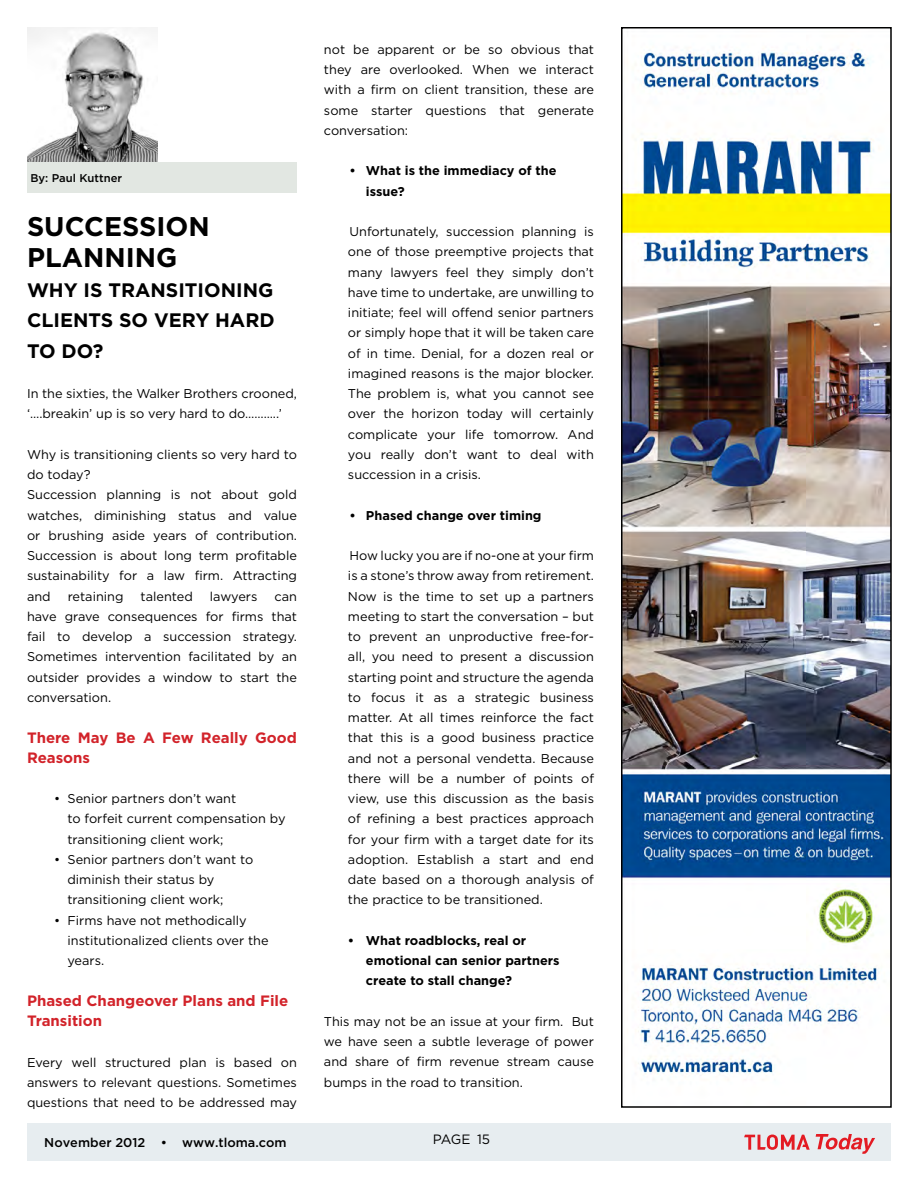
<style>
.page{position:relative;width:918px;height:1188px;background:#fff}
.page>*{position:absolute;margin:0;border:0;box-sizing:border-box;transform-origin:0 0}
.t1{font:700 27px/30.3px "Gotham";color:#000}
.t2{font:700 19.5px/30.5px "Gotham";color:#000}
.t3{font:700 15px/20.2px "Gotham";color:#d2232a}
.t4{font:13.5px "Gotham";letter-spacing:-.02em;color:#000}
.t5{font:12.75px/20.2px "Gotham";color:#000;text-align:justify}
.t6{font:700 12.75px/20.2px "Gotham";color:#000}
.t7{font:500 12.75px "Gotham";color:#000}
.t8{font:500 11.25px "Gotham";color:#000}
</style>
<div class="page">
<div style="left:27px;top:1123px;width:864px;height:38px;background:#e7edf0"></div>
<svg style="left:744px;top:1135px;width:66px;height:15px"></svg>
<svg style="left:816px;top:1134px;width:59px;height:20px"></svg>
<div style="left:27px;top:162px;width:270px;height:30px;background:#e2e7e2"></div>
<img style="left:27px;top:27px;width:130px;height:135px">
<img style="left:624px;top:50px;width:265px;height:1027px">
<div style="left:621px;top:27px;width:271px;height:1081px;border:2px solid #000"></div>
<p class="t8" style="left:30px;top:171px;width:93px">By: Paul Kuttner</p>
<h1 class="t1" style="left:27px;top:211px;width:184px">Succession<br>Planning</h1>
<h2 class="t2" style="left:27px;top:274px;width:249px">Why Is Transitioning<br>Clients So Very Hard<br>To D o?</h2>
<p class="t5" style="left:27px;top:383px;width:272px">In the sixties, the Walker Brothers crooned, ‘….breakin’ up is so very hard to do………..’</p>
<p class="t5" style="left:27px;top:444px;width:272px;text-align:left">Why is transitioning clients so very hard to do today?<br>Succession planning is not about gold watches, diminishing status and value or brushing aside years of contribution.<br>Succession is about long term profitable sustainability for a law firm. Attracting and</p>
<p class="t5" style="left:68px;top:586px;width:57px">retaining</p>
<p class="t5" style="left:141px;top:586px;width:54px">talented</p>
<p class="t5" style="left:210px;top:586px;width:49px">lawyers</p>
<p class="t5" style="left:27px;top:586px;width:272px;text-indent:247px">can have grave consequences for firms that fail to develop a succession strategy.<br>Sometimes intervention facilitated by an outsider provides a window to start the conversation.</p>
<p class="t3" style="left:27px;top:727px;width:271px">There May Be A Few Really Good<br>Reasons</p>
<p class="t5" style="left:67px;top:788px;width:220px;text-align:left;text-indent:-13px">• Senior partners don’t want<br>to forfeit current compensation by transitioning client work;</p>
<p class="t5" style="left:67px;top:849px;width:187px;text-align:left;text-indent:-13px">• Senior partners don’t want to diminish their status by transitioning client work;</p>
<p class="t5" style="left:67px;top:910px;width:203px;text-align:left;text-indent:-13px">• Firms have not methodically institutionalized clients over the years.</p>
<p class="t3" style="left:27px;top:990px;width:263px">Phased Changeover Plans and File<br>Transition</p>
<p class="t5" style="left:27px;top:1052px;width:272px">Every well structured plan is based on answers to relevant questions. Sometimes questions that need to be addressed may</p>
<p class="t5" style="left:324px;top:39px;width:272px">not be apparent or be so obvious that they are overlooked. When we interact with a firm on client transition, these are some starter questions that generate conversation:</p>
<p class="t6" style="left:366px;top:161px;width:192px;text-indent:-16px">• What is the immediacy of the issue?</p>
<p class="t5" style="left:348px;top:221px;width:248px">Unfortunately, succession planning is one of those preemptive projects that many lawyers feel they simply don’t have time to undertake, are unwilling to initiate; feel will offend senior partners or simply hope that it will be taken care of in time. Denial, for a dozen real or imagined reasons is the major blocker.<br>The problem is, what you cannot see over the horizon today will certainly complicate your life tomorrow. And you really don’t want to deal with succession in a crisis.</p>
<p class="t6" style="left:349px;top:505px;width:194px">• Phased change over timing</p>
<p class="t5" style="left:348px;top:545px;width:248px">How lucky you are if no-one at your firm is a stone’s throw away from retirement.<br>Now is the time to set up a partners meeting to start the conversation – but to prevent an unproductive free-for&shy;all, you need to present a discussion starting point and structure the agenda to focus it as a strategic business matter. At all times reinforce the fact that this is a good business practice and not a personal vendetta. Because there will be a number of points of view, use this discussion as the basis of refining a best practices approach for your firm with a target date for its adoption. Establish a start and end date based on a thorough analysis of the practice to be transitioned.</p>
<p class="t6" style="left:366px;top:930px;width:195px;text-indent:-18px">• What roadblocks, real or emotional can senior partners create to stall change?</p>
<p class="t5" style="left:324px;top:1011px;width:271px">This may not be an issue at your firm. But we have seen a subtle leverage of power and share of firm revenue stream cause bumps in the road to transition.</p>
<p class="t7" style="left:44px;top:1136px;width:244px">November 2012 • www.tloma.com</p>
<p class="t4" style="left:433px;top:1132px;width:59px">PAGE 15</p>
</div>
